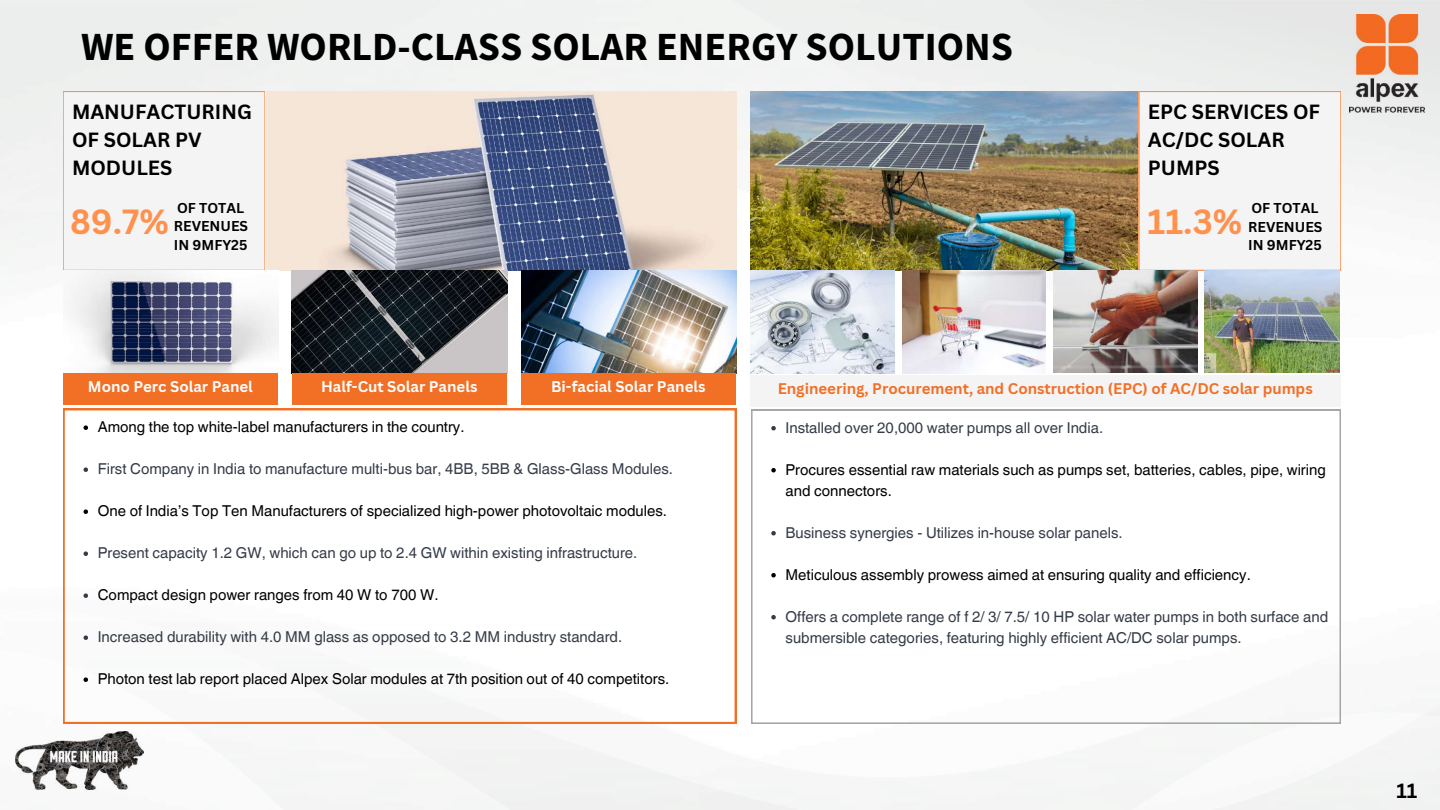
<style>
.page{position:relative;width:1440px;height:810px;background:#fff}
.page>*{position:absolute;margin:0;border:0;box-sizing:border-box;transform-origin:0 0}
.t1{font:700 40px "Source Sans Pro";color:#000}
.t2{font:700 34px "Canva Sans";color:#ff914d}
.t3{font:700 20px/27.8px "Canva Sans";color:#000}
.t4{font:700 20px "Canva Sans";color:#010101}
.t5{font:15px/21px "Helvetica World";color:#353c48}
.t6{font:15px/21px "Helvetica World";color:#000}
.t7{font:700 15px "Canva Sans";color:#f26f26}
.t8{font:700 15px "Canva Sans";color:#fff}
.t9{font:700 13.9px/18.8px "Canva Sans";color:#000}
</style>
<div class="page">
<img style="left:0;top:0;width:1440px;height:810px">
<img style="left:265px;top:91px;width:471px;height:180px">
<svg style="left:63px;top:409px;width:673px;height:314px"></svg>
<svg style="left:84px;top:425px;width:4px;height:5px"></svg>
<svg style="left:84px;top:467px;width:4px;height:5px"></svg>
<svg style="left:84px;top:509px;width:4px;height:5px"></svg>
<svg style="left:84px;top:551px;width:4px;height:5px"></svg>
<svg style="left:84px;top:593px;width:4px;height:5px"></svg>
<svg style="left:84px;top:635px;width:4px;height:5px"></svg>
<svg style="left:84px;top:677px;width:4px;height:5px"></svg>
<div style="left:63px;top:91px;width:202px;height:179px;background:#f4f4f4"></div>
<div style="left:1139px;top:91px;width:202px;height:179px;background:#f4f4f4"></div>
<img style="left:750px;top:91px;width:388px;height:180px">
<img style="left:63px;top:270px;width:215px;height:103px">
<img style="left:521px;top:270px;width:215px;height:103px">
<img style="left:292px;top:270px;width:215px;height:103px">
<div style="left:63px;top:373px;width:215px;height:32px;background:#f26f26"></div>
<div style="left:292px;top:373px;width:215px;height:32px;background:#f26f26"></div>
<div style="left:521px;top:373px;width:215px;height:32px;background:#f26f26"></div>
<img style="left:750px;top:270px;width:144px;height:103px">
<img style="left:903px;top:270px;width:143px;height:103px">
<img style="left:1054px;top:270px;width:143px;height:103px">
<div style="left:750px;top:375px;width:591px;height:32px;background:#f4f4f4"></div>
<img style="left:1205px;top:270px;width:134px;height:103px">
<svg style="left:751px;top:409px;width:590px;height:315px"></svg>
<svg style="left:771px;top:426px;width:5px;height:4px"></svg>
<svg style="left:771px;top:468px;width:5px;height:4px"></svg>
<svg style="left:771px;top:531px;width:5px;height:4px"></svg>
<svg style="left:771px;top:573px;width:5px;height:4px"></svg>
<svg style="left:771px;top:615px;width:5px;height:4px"></svg>
<img style="left:1350px;top:14px;width:74px;height:98px">
<img style="left:15px;top:731px;width:129px;height:59px">
<h1 class="t1" style="left:81px;top:21px;width:933px">WE OFFER WORLD-CLASS SOLAR ENERGY SOLUTIONS</h1>
<h3 class="t3" style="left:72px;top:98px;width:181px">MANUFACTURING<br>OF SOLAR PV<br>MODULES</h3>
<h3 class="t3" style="left:1148px;top:98px;width:174px">EPC SERVICES OF<br>AC/DC SOLAR<br>PUMPS</h3>
<p class="t9" style="left:174px;top:198px;width:76px">OF TOTAL<br>REVENUES<br>IN 9MFY25</p>
<h2 class="t2" style="left:70px;top:198px;width:100px">89.7%</h2>
<h2 class="t2" style="left:1147px;top:197px;width:96px">11.3%</h2>
<p class="t9" style="left:1248px;top:198px;width:76px">OF TOTAL<br>REVENUES<br>IN 9MFY25</p>
<p class="t8" style="left:88px;top:376px;width:166px">Mono Perc Solar Panel</p>
<p class="t8" style="left:321px;top:376px;width:158px">Half-Cut Solar Panels</p>
<p class="t8" style="left:551px;top:376px;width:156px">Bi-facial Solar Panels</p>
<p class="t7" style="left:778px;top:378px;width:537px">Engineering, Procurement, and Construction (EPC) of AC/DC solar pumps</p>
<p class="t6" style="left:98px;top:417px;width:368px">Among the top white-label manufacturers in the country.</p>
<p class="t5" style="left:98px;top:459px;width:577px">First Company in India to manufacture multi-bus bar, 4BB, 5BB &amp; Glass-Glass Modules.</p>
<p class="t6" style="left:98px;top:501px;width:571px">One of India’s Top Ten Manufacturers of specialized high-power photovoltaic modules.</p>
<p class="t5" style="left:98px;top:543px;width:541px">Present capacity 1.2 GW, which can go up to 2.4 GW within existing infrastructure.</p>
<p class="t6" style="left:98px;top:585px;width:342px">Compact design power ranges from 40 W to 700 W.</p>
<p class="t5" style="left:98px;top:627px;width:526px">Increased durability with 4.0 MM glass as opposed to 3.2 MM industry standard.</p>
<p class="t6" style="left:98px;top:669px;width:573px">Photon test lab report placed Alpex Solar modules at 7th position out of 40 competitors.</p>
<p class="t5" style="left:786px;top:417px;width:319px">Installed over 20,000 water pumps all over India.</p>
<p class="t6" style="left:786px;top:459px;width:542px">Procures essential raw materials such as pumps set, batteries, cables, pipe, wiring and connectors.</p>
<p class="t5" style="left:786px;top:522px;width:339px">Business synergies - Utilizes in-house solar panels.</p>
<p class="t6" style="left:786px;top:564px;width:467px">Meticulous assembly prowess aimed at ensuring quality and efficiency.</p>
<p class="t5" style="left:786px;top:606px;width:544px">Offers a complete range of f 2/ 3/ 7.5/ 10 HP solar water pumps in both surface and submersible categories, featuring highly efficient AC/DC solar pumps.</p>
<h3 class="t4" style="left:1396px;top:776px;width:23px">11</h3>
</div>
